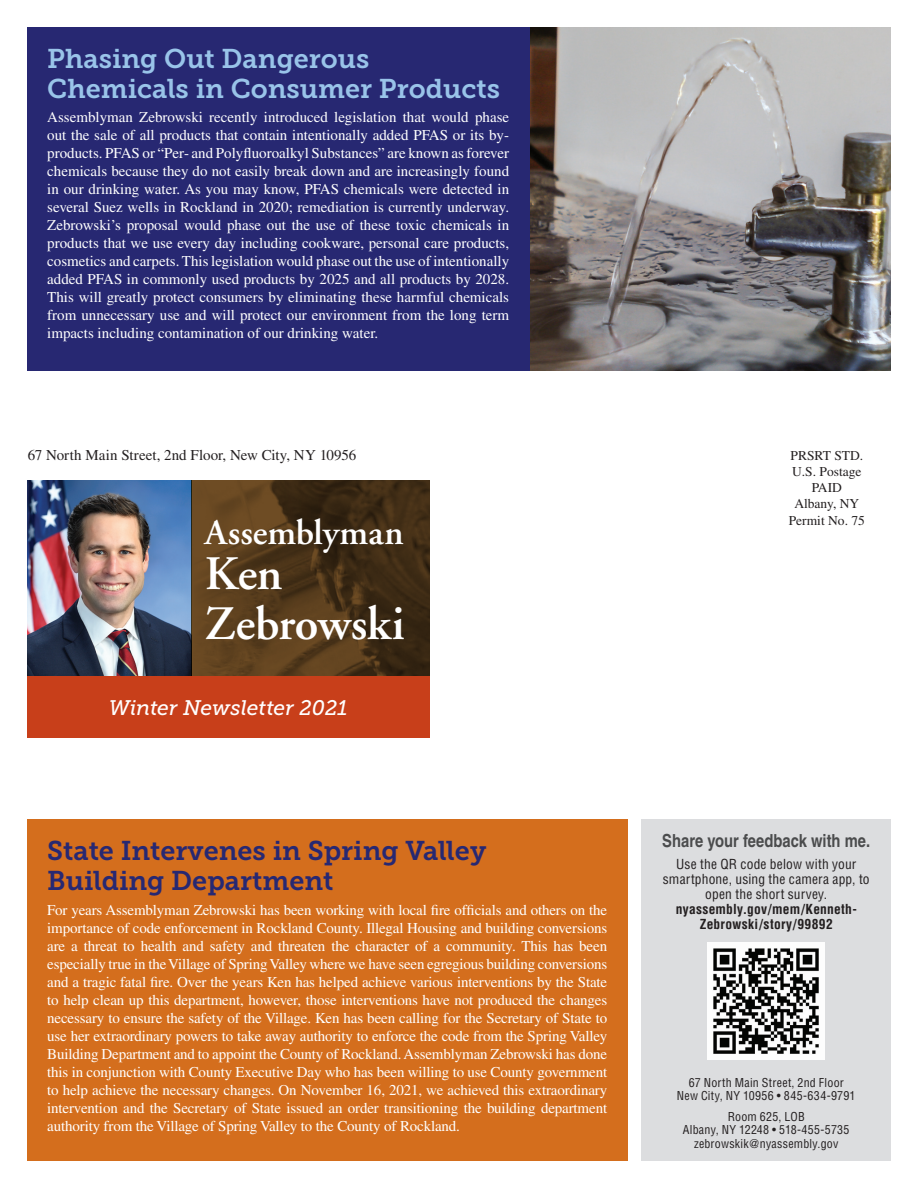
<style>
.page{position:relative;width:918px;height:1188px;background:#fff}
.page>*{position:absolute;margin:0;border:0;box-sizing:border-box;transform-origin:0 0}
.Text{font:600 48px/49.5px "Adobe Garamond";letter-spacing:-.005em;color:#fff}
.Text-2{font:600 36px "Adobe Garamond";color:#fff}
.t1{font:27px/30px "Museo Slab 700";color:#272872}
.t2{font:27px/30px "Museo Slab 700";color:#99c4e9}
.Body_Text{font:italic 21px "Museo Slab 500";letter-spacing:-.005em;color:#fff}
.return{font:700 condensed 18px "Helvetica";color:#4b4c4d}
.t3{font:15px/18px "Times";letter-spacing:-.01em;color:#fff;text-align:justify}
.return-2{font:15px "Times";color:#231f20}
.return-3{font:condensed 13.5px/15px "Helvetica";letter-spacing:.015em;color:#231f20;text-align:center}
.return-4{font:700 condensed 13.5px/15px "Helvetica";letter-spacing:.02em;color:#231f20;text-align:center}
.t4{font:13.5px "Times";color:#231f20}
.return-5{font:condensed 12px/13.5px "Helvetica";letter-spacing:.02em;color:#231f20;text-align:center}
</style>
<div class="page">
<img style="left:27px;top:480px;width:164px;height:196px">
<div style="left:27px;top:676px;width:403px;height:62px;background:#c83f1a"></div>
<svg style="left:191px;top:480px;width:239px;height:196px;background:#4e3619"></svg>
<div style="left:27px;top:820px;width:600px;height:341px;background:#d46e1d"></div>
<div style="left:642px;top:820px;width:249px;height:341px;background:#dcdddf"></div>
<img style="left:708px;top:942px;width:117px;height:117px">
<img style="left:531px;top:27px;width:360px;height:343px">
<div style="left:27px;top:27px;width:502px;height:343px;background:#272872"></div>
<p class="t2" style="left:47px;top:43px;width:454px">Phasing Out Dangerous<br>Chemicals in Consumer Products</p>
<p class="t3" style="left:47px;top:108px;width:464px">Assemblyman Zebrowski recently introduced legislation that would phase out the sale of all products that contain intentionally added PFAS or its by&shy;products. PFAS or “Per- and Polyfluoroalkyl Substances” are known as forever chemicals because they do not easily break down and are increasingly found in our drinking water. As you may know, PFAS chemicals were detected in several Suez wells in Rockland in 2020; remediation is currently underway.<br>Zebrowski’s proposal would phase out the use of these toxic chemicals in products that we use every day including cookware, personal care products, cosmetics and carpets. This legislation would phase out the use of intentionally added PFAS in commonly used products by 2025 and all products by 2028.<br>This will greatly protect consumers by eliminating these harmful chemicals from unnecessary use and will protect our environment from the long term impacts including contamination of our drinking water.</p>
<p class="return-2" style="left:28px;top:446px;width:330px">67 North Main Street, 2nd Floor, New City, NY 10956</p>
<p class="Text-2" style="left:205px;top:513px;width:200px">Assemblyman</p>
<p class="Text" style="left:205px;top:550px;width:202px">Ken<br>Zebrowski</p>
<p class="Body_Text" style="left:109px;top:696px;width:240px">Winter Newsletter 2021</p>
<p class="t1" style="left:47px;top:836px;width:441px">State Intervenes in Spring Valley<br>Building Department</p>
<p class="t3" style="left:47px;top:901px;width:562px">For years Assemblyman Zebrowski has been working with local fire officials and others on the importance of code enforcement in Rockland County. Illegal Housing and building conversions are a threat to health and safety and threaten the character of a community. This has been especially true in the Village of Spring Valley where we have seen egregious building conversions and a tragic fatal fire. Over the years Ken has helped achieve various interventions by the State to help clean up this department, however, those interventions have not produced the changes necessary to ensure the safety of the Village. Ken has been calling for the Secretary of State to use her extraordinary powers to take away authority to enforce the code from the Spring Valley Building Department and to appoint the County of Rockland. Assemblyman Zebrowski has done this in conjunction with County Executive Day who has been willing to use County government to help achieve the necessary changes. On November 16, 2021, we achieved this extraordinary intervention and the Secretary of State issued an order transitioning the building department authority from the Village of Spring Valley to the County of Rockland.</p>
<p class="t4" style="left:791px;top:448px;width:74px">PRSRT STD.</p>
<p class="t4" style="left:792px;top:464px;width:71px">U.S. Postage</p>
<p class="t4" style="left:812px;top:480px;width:32px">PAID</p>
<p class="t4" style="left:794px;top:496px;width:66px">Albany, NY</p>
<p class="t4" style="left:789px;top:512px;width:78px">Permit No. 75</p>
<p class="return" style="left:662px;top:830px;width:209px">Share your feedback with me.</p>
<p class="return-3" style="left:663px;top:856px;width:208px">Use the QR code below with your smartphone, using the camera app, to open the short survey.</p>
<p class="return-4" style="left:676px;top:901px;width:183px">nyassembly.gov/mem/Kenneth-<br>Zebrowski/story/99892</p>
<p class="return-5" style="left:677px;top:1076px;width:180px">67 North Main Street, 2nd Floor<br>New City, NY 10956 • 845-634-9791</p>
<p class="return-5" style="left:683px;top:1109px;width:168px">Room 625, LOB<br>Albany, NY 12248 • 518-455-5735 zebrowskik@nyassembly.gov</p>
</div>
